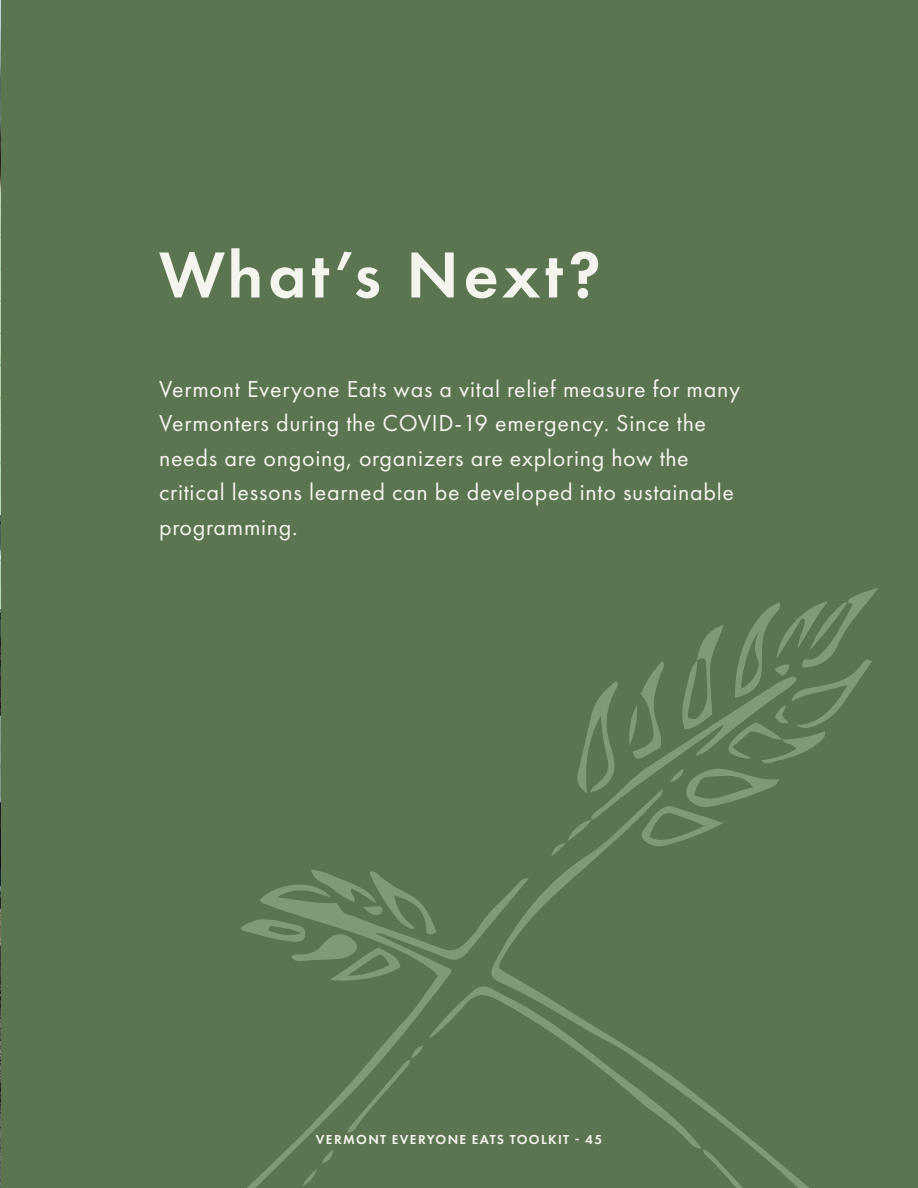
<style>
.page{position:relative;width:918px;height:1188px;background:#5b7551}
.page>*{position:absolute;margin:0;border:0;box-sizing:border-box;transform-origin:0 0}
.Section_Heading_1{font:600 67.5px "Futura PT";letter-spacing:.07em;color:#f6f4ee}
.Section_Intro{font:24px/34.5px "Futura PT";letter-spacing:.03em;color:#f6f4ee}
.t1{font:600 13.5px "Futura PT";letter-spacing:.1em;color:#f6f4ee}
</style>
<div class="page">
<svg style="left:529px;top:847px;width:280px;height:341px"></svg>
<svg style="left:247px;top:878px;width:282px;height:310px"></svg>
<svg style="left:703px;top:1149px;width:93px;height:39px"></svg>
<svg style="left:430px;top:985px;width:272px;height:164px"></svg>
<svg style="left:567px;top:819px;width:24px;height:23px"></svg>
<svg style="left:551px;top:843px;width:15px;height:14px"></svg>
<svg style="left:347px;top:1046px;width:77px;height:87px"></svg>
<svg style="left:302px;top:1149px;width:31px;height:37px"></svg>
<svg style="left:240px;top:870px;width:196px;height:113px"></svg>
<svg style="left:576px;top:588px;width:302px;height:259px"></svg>
<img style="left:0;top:0;width:1px;height:1188px">
<p class="Section_Heading_1" style="left:159px;top:233px;width:444px">What’s Next?</p>
<p class="Section_Intro" style="left:159px;top:371px;width:583px">Vermont Everyone Eats was a vital relief measure for many Vermonters during the COVID-19 emergency. Since the needs are ongoing, organizers are exploring how the critical lessons learned can be developed into sustainable programming.</p>
<p class="t1" style="left:316px;top:1131px;width:288px">VERMONT EVERYONE EATS TOOLKIT - 45</p>
</div>
